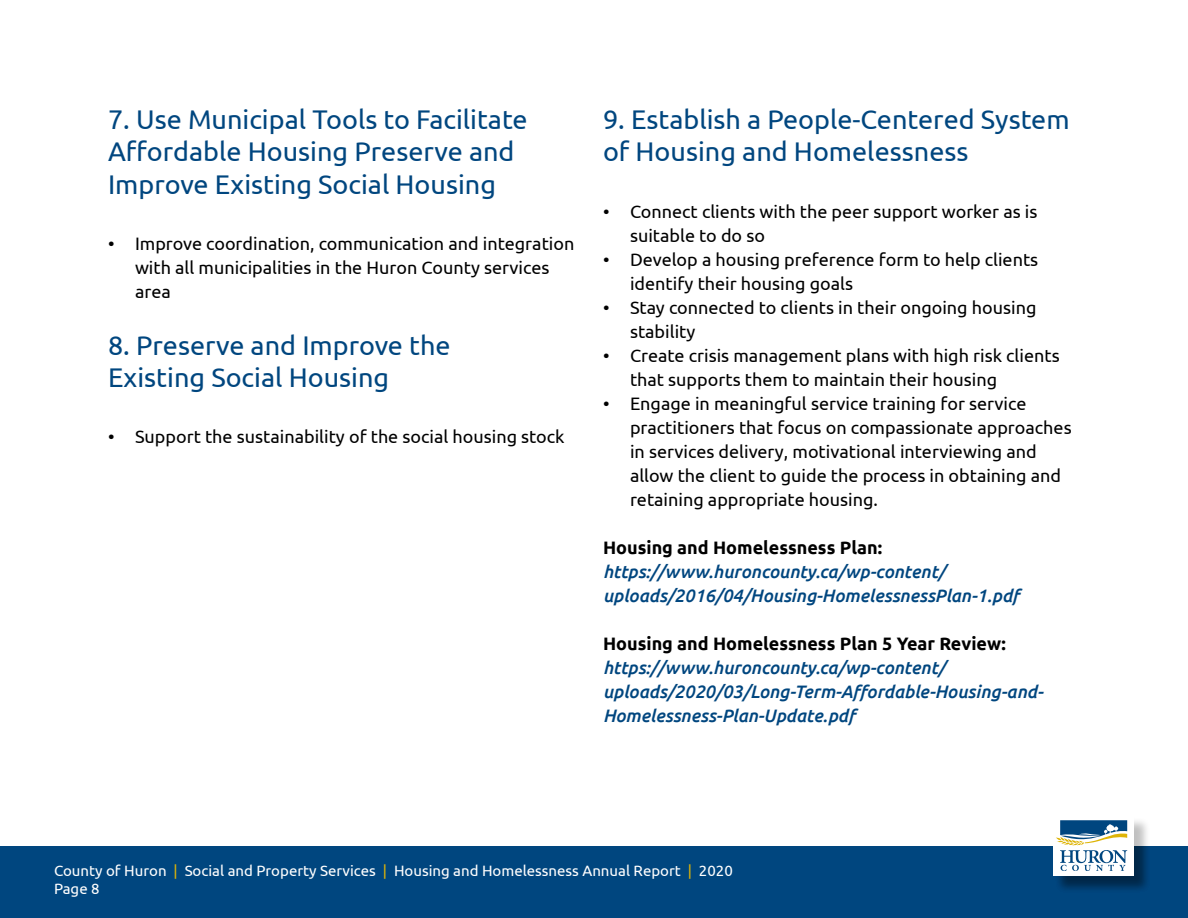
<style>
.page{position:relative;width:1188px;height:918px;background:#fff}
.page>*{position:absolute;margin:0;border:0;box-sizing:border-box;transform-origin:0 0}
.Heading_02{font:27px/32.4px "Ubuntu";color:#00467f}
.t1{font:18px/24px "Ubuntu";color:#000}
.Body{font:italic 500 18px/24px "Ubuntu";color:#00467f}
.heading_03{font:700 18px "Ubuntu";color:#000}
.t2{font:15px/18px "Ubuntu";color:#fff}
.s1{color:#deb407}
</style>
<div class="page">
<div style="left:0;top:846px;width:1188px;height:72px;background:#00467f"></div>
<div style="left:1055px;top:817px;width:96px;height:76px;background:#000;opacity:.25"></div>
<div style="left:1053px;top:815px;width:81px;height:61px;background:#fff"></div>
<svg style="left:1056px;top:820px;width:71px;height:51px"></svg>
<p class="Heading_02" style="left:108px;top:102px;width:421px">7. Use Municipal Tools to Facilitate<br>Affordable Housing Preserve and<br>Improve Existing Social Housing</p>
<p class="t1" style="left:135px;top:231px;width:441px;text-indent:-27px">• Improve coordination, communication and integration with all municipalities in the Huron County services area</p>
<p class="Heading_02" style="left:108px;top:328px;width:344px">8. Preserve and Improve the<br>Existing Social Housing</p>
<p class="t1" style="left:108px;top:424px;width:458px">• Support the sustainability of the social housing stock</p>
<p class="Heading_02" style="left:603px;top:102px;width:468px">9. Establish a People-Centered System of Housing and Homelessness</p>
<p class="t1" style="left:630px;top:199px;width:409px;text-indent:-27px">• Connect clients with the peer support worker as is suitable to do so</p>
<p class="t1" style="left:630px;top:247px;width:410px;text-indent:-27px">• Develop a housing preference form to help clients identify their housing goals</p>
<p class="t1" style="left:630px;top:295px;width:408px;text-indent:-27px">• Stay connected to clients in their ongoing housing stability</p>
<p class="t1" style="left:630px;top:343px;width:431px;text-indent:-27px">• Create crisis management plans with high risk clients that supports them to maintain their housing</p>
<p class="t1" style="left:630px;top:391px;width:443px;text-indent:-27px">• Engage in meaningful service training for service practitioners that focus on compassionate approaches in services delivery, motivational interviewing and allow the client to guide the process in obtaining and retaining appropriate housing.</p>
<p class="heading_03" style="left:603px;top:536px;width:281px">Housing and Homelessness Plan:</p>
<p class="Body" style="left:603px;top:559px;width:418px">https://www.huroncounty.ca/wp-content/ uploads/2016/04/Housing-HomelessnessPlan-1.pdf</p>
<p class="heading_03" style="left:603px;top:632px;width:404px">Housing and Homelessness Plan 5 Year Review:</p>
<p class="Body" style="left:603px;top:655px;width:442px">https://www.huroncounty.ca/wp-content/ uploads/2020/03/Long-Term-Affordable-Housing-and-<br>Homelessness-Plan-Update.pdf</p>
<p class="t2" style="left:54px;top:861px;width:680px">County of Huron <span class="s1">|</span> Social and Property Services <span class="s1">|</span> Housing and Homelessness Annual Report <span class="s1">|</span> 2020<br>Page 8</p>
</div>
